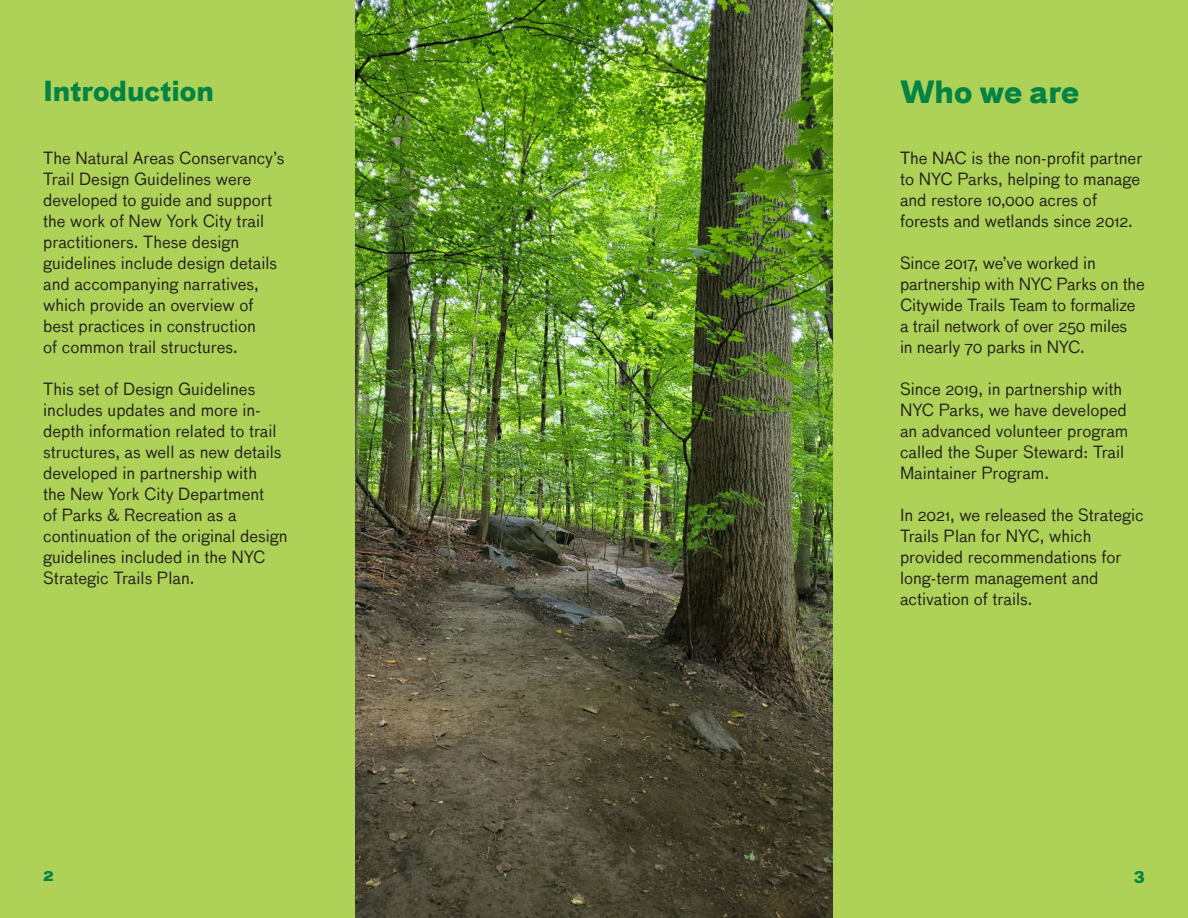
<style>
.page{position:relative;width:1188px;height:918px;background:#fff}
.page>*{position:absolute;margin:0;border:0;box-sizing:border-box;transform-origin:0 0}
.t1{font:700 30px "Bau";letter-spacing:-.01em;color:#038344}
.t2{font:700 27px "Bau";color:#038344}
.t3{font:16.5px/21px "Bau";color:#231f20}
.t4{font:700 16.5px "Bau";color:#038344}
</style>
<div class="page">
<img style="left:355px;top:0;width:478px;height:918px">
<div style="left:0;top:0;width:354px;height:918px;background:#add257"></div>
<div style="left:834px;top:0;width:354px;height:918px;background:#add257"></div>
<h2 class="t2" style="left:43px;top:80px;width:172px">Introduction</h2>
<h1 class="t1" style="left:900px;top:80px;width:181px">Who we are</h1>
<p class="t3" style="left:43px;top:148px;width:243px">The Natural Areas Conservancy’s<br>Trail Design Guidelines were developed to guide and support the work of New York City trail practitioners. These design guidelines include design details and accompanying narratives, which provide an overview of best practices in construction<br>of common trail structures.</p>
<p class="t3" style="left:43px;top:379px;width:246px">This set of Design Guidelines includes updates and more in&shy;depth information related to trail structures, as well as new details developed in partnership with<br>the New York City Department<br>of Parks &amp; Recreation as a continuation of the original design guidelines included in the NYC<br>Strategic Trails Plan.</p>
<p class="t4" style="left:43px;top:868px;width:12px">2</p>
<p class="t3" style="left:900px;top:148px;width:244px">The NAC is the non-profit partner to NYC Parks, helping to manage and restore 10,000 acres of forests and wetlands since 2012.</p>
<p class="t3" style="left:900px;top:253px;width:246px">Since 2017, we’ve worked in partnership with NYC Parks on the<br>Citywide Trails Team to formalize a trail network of over 250 miles<br>in nearly 70 parks in NYC.</p>
<p class="t3" style="left:900px;top:379px;width:230px">Since 2019, in partnership with<br>NYC Parks, we have developed an advanced volunteer program called the Super Steward: Trail<br>Maintainer Program.</p>
<p class="t3" style="left:900px;top:505px;width:245px">In 2021, we released the Strategic<br>Trails Plan for NYC, which provided recommendations for long-term management and activation of trails.</p>
<p class="t4" style="left:1134px;top:868px;width:12px">3</p>
</div>
